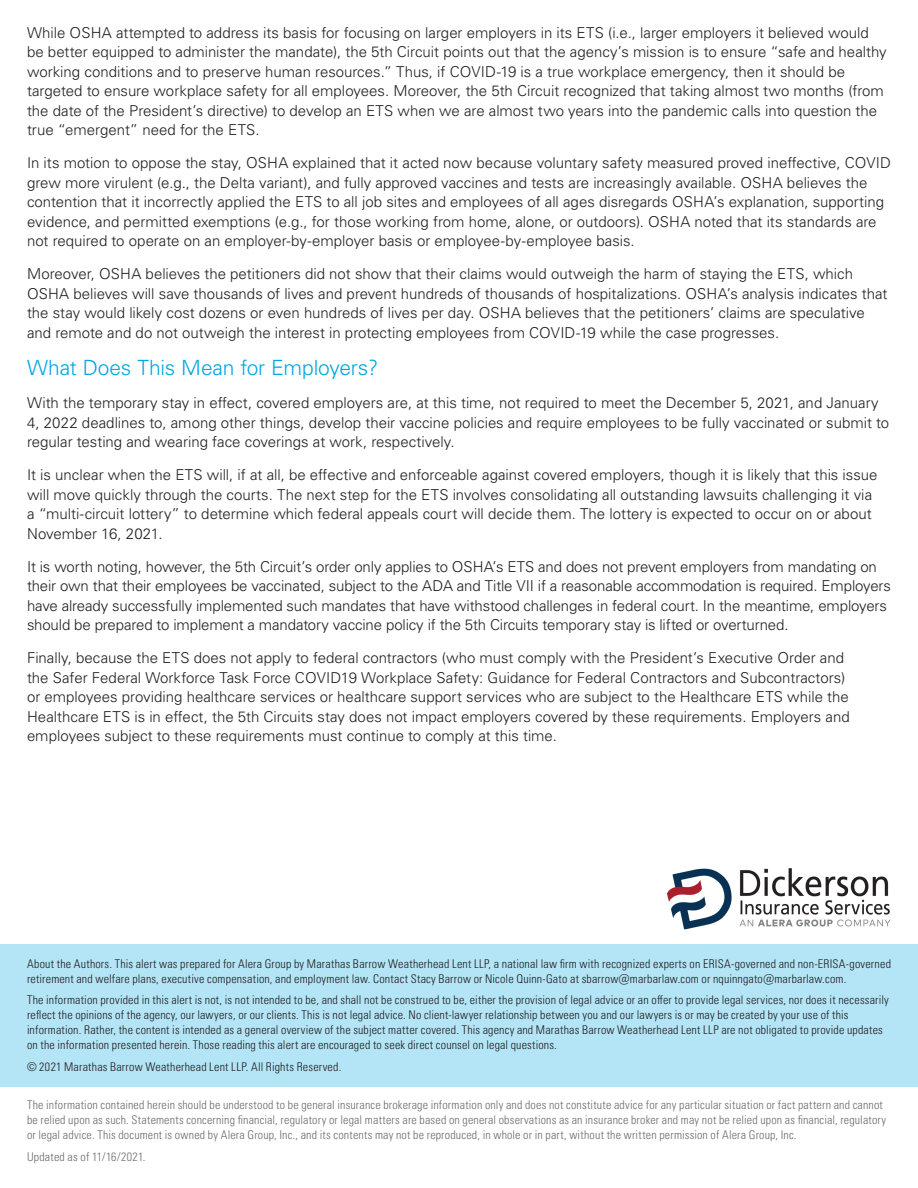
<style>
.page{position:relative;width:918px;height:1188px;background:#fff}
.page>*{position:absolute;margin:0;border:0;box-sizing:border-box;transform-origin:0 0}
.Title_Font{font:300 21px "Univers";letter-spacing:-.01em;color:#00a8e2}
.Small_Body_Copy{font:300 15px/19.5px "Univers LT Pro 45";color:#231f20}
.Disclaimer___Updated{font:300 condensed 12px/15px "Univers LT Pro";letter-spacing:.015em;color:#231f20}
.Disclaimer___Updated-2{font:300 condensed 12px/15px "Univers LT Pro";letter-spacing:.015em;color:#6c6d70}
</style>
<div class="page">
<div style="left:0;top:944px;width:918px;height:142px;background:#b3e5f6"></div>
<img style="left:668px;top:868px;width:222px;height:62px">
<p class="Small_Body_Copy" style="left:27px;top:22px;width:861px">While OSHA attempted to address its basis for focusing on larger employers in its ETS (i.e., larger employers it believed would be better equipped to administer the mandate), the 5th Circuit points out that the agency’s mission is to ensure “safe and healthy working conditions and to preserve human resources.” Thus, if COVID-19 is a true workplace emergency, then it should be targeted to ensure workplace safety for all employees. Moreover, the 5th Circuit recognized that taking almost two months (from the date of the President’s directive) to develop an ETS when we are almost two years into the pandemic calls into question the true “emergent” need for the ETS.</p>
<p class="Small_Body_Copy" style="left:27px;top:153px;width:866px">In its motion to oppose the stay, OSHA explained that it acted now because voluntary safety measured proved ineffective, COVID grew more virulent (e.g., the Delta variant), and fully approved vaccines and tests are increasingly available. OSHA believes the contention that it incorrectly applied the ETS to all job sites and employees of all ages disregards OSHA’s explanation, supporting evidence, and permitted exemptions (e.g., for those working from home, alone, or outdoors). OSHA noted that its standards are not required to operate on an employer-by-employer basis or employee-by-employee basis.</p>
<p class="Small_Body_Copy" style="left:27px;top:264px;width:862px">Moreover, OSHA believes the petitioners did not show that their claims would outweigh the harm of staying the ETS, which OSHA believes will save thousands of lives and prevent hundreds of thousands of hospitalizations. OSHA’s analysis indicates that the stay would likely cost dozens or even hundreds of lives per day. OSHA believes that the petitioners’ claims are speculative and remote and do not outweigh the interest in protecting employees from COVID-19 while the case progresses.</p>
<p class="Title_Font" style="left:27px;top:355px;width:353px">What Does This Mean for Employers?</p>
<p class="Small_Body_Copy" style="left:27px;top:393px;width:864px">With the temporary stay in effect, covered employers are, at this time, not required to meet the December 5, 2021, and January<br>4, 2022 deadlines to, among other things, develop their vaccine policies and require employees to be fully vaccinated or submit to regular testing and wearing face coverings at work, respectively.</p>
<p class="Small_Body_Copy" style="left:27px;top:465px;width:852px">It is unclear when the ETS will, if at all, be effective and enforceable against covered employers, though it is likely that this issue will move quickly through the courts. The next step for the ETS involves consolidating all outstanding lawsuits challenging it via a “multi-circuit lottery” to determine which federal appeals court will decide them. The lottery is expected to occur on or about November 16, 2021.</p>
<p class="Small_Body_Copy" style="left:27px;top:556px;width:865px">It is worth noting, however, the 5th Circuit’s order only applies to OSHA’s ETS and does not prevent employers from mandating on their own that their employees be vaccinated, subject to the ADA and Title VII if a reasonable accommodation is required. Employers have already successfully implemented such mandates that have withstood challenges in federal court. In the meantime, employers should be prepared to implement a mandatory vaccine policy if the 5th Circuits temporary stay is lifted or overturned.</p>
<p class="Small_Body_Copy" style="left:27px;top:648px;width:824px">Finally, because the ETS does not apply to federal contractors (who must comply with the President’s Executive Order and the Safer Federal Workforce Task Force COVID19 Workplace Safety: Guidance for Federal Contractors and Subcontractors) or employees providing healthcare services or healthcare support services who are subject to the Healthcare ETS while the Healthcare ETS is in effect, the 5th Circuits stay does not impact employers covered by these requirements. Employers and employees subject to these requirements must continue to comply at this time.</p>
<p class="Disclaimer___Updated" style="left:27px;top:955px;width:865px">About the Authors. This alert was prepared for Alera Group by Marathas Barrow Weatherhead Lent LLP, a national law firm with recognized experts on ERISA-governed and non-ERISA-governed retirement and welfare plans, executive compensation, and employment law. Contact Stacy Barrow or Nicole Quinn-Gato at sbarrow@marbarlaw.com or nquinngato@marbarlaw.com.</p>
<p class="Disclaimer___Updated" style="left:27px;top:992px;width:863px">The information provided in this alert is not, is not intended to be, and shall not be construed to be, either the provision of legal advice or an offer to provide legal services, nor does it necessarily reflect the opinions of the agency, our lawyers, or our clients. This is not legal advice. No client-lawyer relationship between you and our lawyers is or may be created by your use of this information. Rather, the content is intended as a general overview of the subject matter covered. This agency and Marathas Barrow Weatherhead Lent LLP are not obligated to provide updates on the information presented herein. Those reading this alert are encouraged to seek direct counsel on legal questions.</p>
<p class="Disclaimer___Updated" style="left:27px;top:1059px;width:316px">© 2021 Marathas Barrow Weatherhead Lent LLP. All Rights Reserved.</p>
<p class="Disclaimer___Updated-2" style="left:27px;top:1097px;width:861px">The information contained herein should be understood to be general insurance brokerage information only and does not constitute advice for any particular situation or fact pattern and cannot be relied upon as such. Statements concerning financial, regulatory or legal matters are based on general observations as an insurance broker and may not be relied upon as financial, regulatory or legal advice. This document is owned by Alera Group, Inc., and its contents may not be reproduced, in whole or in part, without the written permission of Alera Group, Inc.</p>
<p class="Disclaimer___Updated-2" style="left:27px;top:1149px;width:120px">Updated as of 11/16/2021.</p>
</div>
